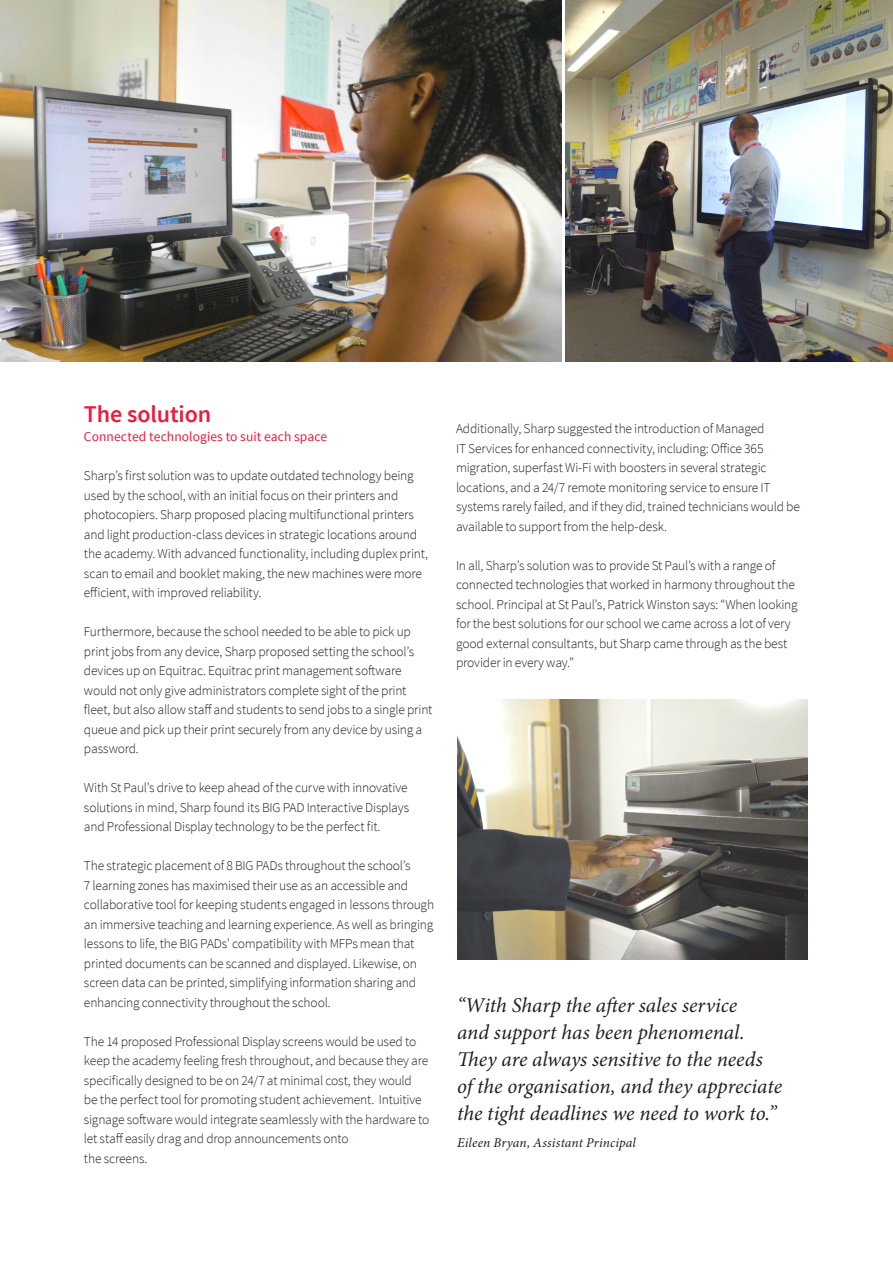
<style>
.page{position:relative;width:893px;height:1263px;background:#fff}
.page>*{position:absolute;margin:0;border:0;box-sizing:border-box;transform-origin:0 0}
.t1{font:600 24px "Source Sans Pro";letter-spacing:-.005em;color:#ed1a3a}
.t2{font:italic 21px/27px "Minion Pro";letter-spacing:-.005em;color:#231f20}
.t3{font:300 13.5px/19.5px "Source Sans Pro";letter-spacing:-.015em;color:#231f20}
.t4{font:13.5px "Source Sans Pro";letter-spacing:.005em;color:#ed1a3a}
.t5{font:italic 13.5px "Minion Pro";letter-spacing:.01em;color:#231f20}
</style>
<div class="page">
<img style="left:457px;top:700px;width:351px;height:259px">
<img style="left:0;top:0;width:561px;height:361px">
<img style="left:566px;top:0;width:327px;height:361px">
<p class="t1" style="left:84px;top:399px;width:129px">The solution</p>
<p class="t4" style="left:84px;top:428px;width:245px">Connected technologies to suit each space</p>
<p class="t3" style="left:84px;top:466px;width:345px">Sharp’s first solution was to update outdated technology being used by the school, with an initial focus on their printers and photocopiers. Sharp proposed placing multifunctional printers and light production-class devices in strategic locations around the academy. With advanced functionality, including duplex print, scan to email and booklet making, the new machines were more efficient, with improved reliability.</p>
<p class="t3" style="left:84px;top:622px;width:350px">Furthermore, because the school needed to be able to pick up print jobs from any device, Sharp proposed setting the school’s devices up on Equitrac. Equitrac print management software would not only give administrators complete sight of the print fleet, but also allow staff and students to send jobs to a single print queue and pick up their print securely from any device by using a password.</p>
<p class="t3" style="left:84px;top:778px;width:327px">With St Paul’s drive to keep ahead of the curve with innovative solutions in mind, Sharp found its BIG PAD Interactive Displays</p>
<p class="t3" style="left:84px;top:817px;width:298px">and Professional Display technology to be the perfect fit.</p>
<p class="t3" style="left:84px;top:856px;width:352px">The strategic placement of 8 BIG PADs throughout the school’s<br>7 learning zones has maximised their use as an accessible and collaborative tool for keeping students engaged in lessons through an immersive teaching and learning experience. As well as bringing lessons to life, the BIG PADs’ compatibility with MFPs mean that printed documents can be scanned and displayed. Likewise, on screen data can be printed, simplifying information sharing and enhancing connectivity throughout the school.</p>
<p class="t3" style="left:84px;top:1032px;width:347px">The 14 proposed Professional Display screens would be used to keep the academy feeling fresh throughout, and because they are specifically designed to be on 24/7 at minimal cost, they would<br>be the perfect tool for promoting student achievement. Intuitive signage software would integrate seamlessly with the hardware to let staff easily drag and drop announcements onto</p>
<p class="t3" style="left:84px;top:1149px;width:65px">the screens.</p>
<p class="t3" style="left:456px;top:419px;width:345px">Additionally, Sharp suggested the introduction of Managed<br>IT Services for enhanced connectivity, including: Office 365 migration, superfast Wi-Fi with boosters in several strategic locations, and a 24/7 remote monitoring service to ensure IT systems rarely failed, and if they did, trained technicians would be available to support from the help-desk.</p>
<p class="t3" style="left:456px;top:556px;width:343px">In all, Sharp’s solution was to provide St Paul’s with a range of connected technologies that worked in harmony throughout the school. Principal at St Paul’s, Patrick Winston says: “When looking for the best solutions for our school we came across a lot of very good external consultants, but Sharp came through as the best provider in every way.”</p>
<p class="t2" style="left:457px;top:992px;width:282px">“With Sharp the after sales service</p>
<p class="t2" style="left:457px;top:1019px;width:289px">and support has been phenomenal.</p>
<p class="t2" style="left:457px;top:1046px;width:307px">They are always sensitive to the needs</p>
<p class="t2" style="left:457px;top:1073px;width:326px">of the organisation, and they appreciate the tight deadlines we need to work to.”</p>
<p class="t5" style="left:457px;top:1133px;width:180px">Eileen Bryan, Assistant Principal</p>
</div>
